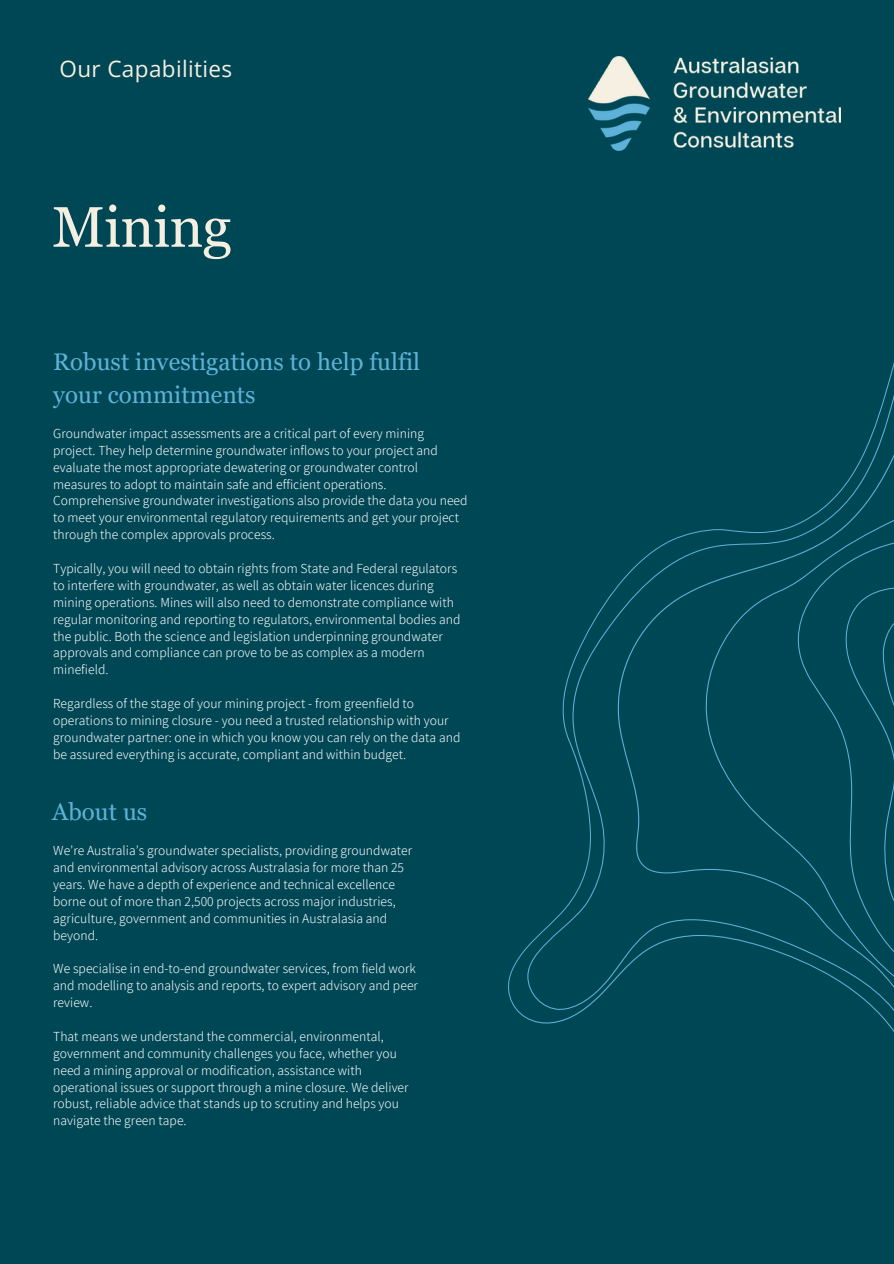
<style>
.page{position:relative;width:894px;height:1264px;background:#fff}
.page>*{position:absolute;margin:0;border:0;box-sizing:border-box;transform-origin:0 0}
.t1{font:57px "Georgia Pro";letter-spacing:-.01em;color:#f5efe2}
.t2{font:24px/32.7px "Georgia Pro";letter-spacing:.005em;color:#5eb2d8}
.t3{font:22.5px "Open Sans";letter-spacing:.015em;color:#f5efe0}
.t4{font:300 13.5px/17px "Assistant";letter-spacing:.005em;color:#fff}
</style>
<div class="page">
<div style="left:0;top:0;width:893px;height:1263px;background:#004755"></div>
<img style="left:588px;top:56px;width:251px;height:95px">
<h3 class="t3" style="left:60px;top:53px;width:174px">Our Capabilities</h3>
<h1 class="t1" style="left:52px;top:194px;width:181px">Mining</h1>
<h2 class="t2" style="left:53px;top:345px;width:368px">Robust investigations to help fulfil your commitments</h2>
<p class="t4" style="left:53px;top:424px;width:416px">Groundwater impact assessments are a critical part of every mining project. They help determine groundwater inflows to your project and evaluate the most appropriate dewatering or groundwater control measures to adopt to maintain safe and efficient operations.<br>Comprehensive groundwater investigations also provide the data you need to meet your environmental regulatory requirements and get your project through the complex approvals process.</p>
<p class="t4" style="left:53px;top:559px;width:408px">Typically, you will need to obtain rights from State and Federal regulators to interfere with groundwater, as well as obtain water licences during mining operations. Mines will also need to demonstrate compliance with regular monitoring and reporting to regulators, environmental bodies and the public. Both the science and legislation underpinning groundwater approvals and compliance can prove to be as complex as a modern minefield.</p>
<p class="t4" style="left:53px;top:694px;width:408px">Regardless of the stage of your mining project - from greenfield to operations to mining closure - you need a trusted relationship with your groundwater partner: one in which you know you can rely on the data and be assured everything is accurate, compliant and within budget.</p>
<h2 class="t2" style="left:52px;top:795px;width:97px">About us</h2>
<p class="t4" style="left:53px;top:841px;width:360px">We’re Australia’s groundwater specialists, providing groundwater and environmental advisory across Australasia for more than 25 years. We have a depth of experience and technical excellence borne out of more than 2,500 projects across major industries, agriculture, government and communities in Australasia and beyond.</p>
<p class="t4" style="left:53px;top:959px;width:366px">We specialise in end-to-end groundwater services, from field work and modelling to analysis and reports, to expert advisory and peer review.</p>
<p class="t4" style="left:53px;top:1027px;width:357px">That means we understand the commercial, environmental, government and community challenges you face, whether you need a mining approval or modification, assistance with operational issues or support through a mine closure. We deliver robust, reliable advice that stands up to scrutiny and helps you navigate the green tape.</p>
</div>
